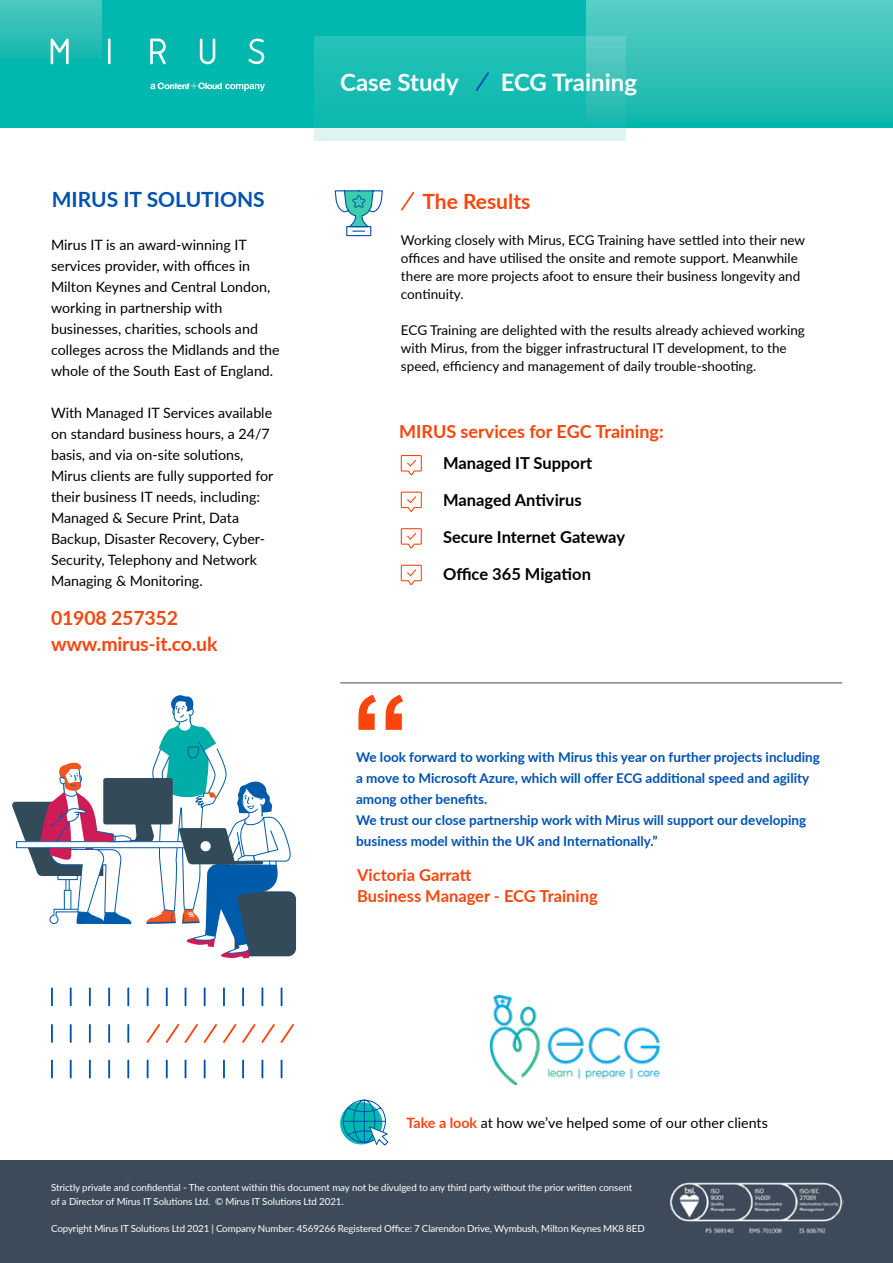
<style>
.page{position:relative;width:893px;height:1263px;background:#fff}
.page>*{position:absolute;margin:0;border:0;box-sizing:border-box;transform-origin:0 0}
.t1{font:700 118.5px "Arial";color:#fa450d}
.t2{font:700 24px "Lato";color:#fff}
.t3{font:700 21px "Lato";color:#0052b0}
.t4{font:700 21px "Lato";color:#fa450d}
.t5{font:700 19.5px/26.5px "Lato";letter-spacing:-.01em;color:#fa450d}
.t6{font:700 18px "Lato";color:#fa450d}
.t7{font:700 16.5px "Lato";color:#000}
.t8{font:700 16.5px/21px "Lato";color:#fa450d}
.t9{font:14.25px/21px "Lato";color:#000}
.t10{font:13.5px/18px "Lato";color:#000}
.t11{font:700 13.5px/21px "Lato";color:#0052b0}
.t12{font:9.75px/13.5px "Lato";letter-spacing:-.01em;color:#fff}
.s1{font-weight:700;color:#fa450d}
</style>
<div class="page">
<div style="left:0;top:0;width:893px;height:128px;background:#00b8ad"></div>
<div style="left:587px;top:0;width:306px;height:124px;background:linear-gradient(to bottom,#5bcec7,#12b7ac)"></div>
<div style="left:0;top:0;width:102px;height:61px;background:linear-gradient(to bottom,#4cc8c0,#13b7ad)"></div>
<svg style="left:315px;top:37px;width:311px;height:103px"></svg>
<div style="left:0;top:1161px;width:893px;height:102px;background:#3d4a59"></div>
<svg style="left:400px;top:455px;width:22px;height:21px"></svg>
<svg style="left:400px;top:491px;width:22px;height:21px"></svg>
<svg style="left:400px;top:528px;width:22px;height:21px"></svg>
<svg style="left:400px;top:564px;width:22px;height:21px"></svg>
<img style="left:669px;top:1182px;width:174px;height:52px">
<svg style="left:476px;top:72px;width:13px;height:19px"></svg>
<svg style="left:401px;top:192px;width:13px;height:19px"></svg>
<svg style="left:334px;top:190px;width:49px;height:47px"></svg>
<svg style="left:147px;top:1024px;width:13px;height:19px"></svg>
<svg style="left:166px;top:1024px;width:32px;height:19px"></svg>
<svg style="left:204px;top:1024px;width:13px;height:19px"></svg>
<svg style="left:223px;top:1024px;width:13px;height:19px"></svg>
<svg style="left:242px;top:1024px;width:52px;height:19px"></svg>
<svg style="left:51px;top:987px;width:2px;height:19px"></svg>
<svg style="left:70px;top:987px;width:2px;height:19px"></svg>
<svg style="left:89px;top:987px;width:2px;height:19px"></svg>
<svg style="left:108px;top:987px;width:2px;height:19px"></svg>
<svg style="left:127px;top:987px;width:2px;height:19px"></svg>
<svg style="left:147px;top:987px;width:2px;height:19px"></svg>
<svg style="left:166px;top:987px;width:2px;height:19px"></svg>
<svg style="left:185px;top:987px;width:1px;height:19px"></svg>
<svg style="left:204px;top:987px;width:2px;height:19px"></svg>
<svg style="left:223px;top:987px;width:2px;height:19px"></svg>
<svg style="left:242px;top:987px;width:2px;height:19px"></svg>
<svg style="left:261px;top:987px;width:2px;height:19px"></svg>
<svg style="left:281px;top:987px;width:1px;height:19px"></svg>
<svg style="left:51px;top:1024px;width:2px;height:19px"></svg>
<svg style="left:70px;top:1024px;width:2px;height:19px"></svg>
<svg style="left:89px;top:1024px;width:2px;height:19px"></svg>
<svg style="left:108px;top:1024px;width:2px;height:19px"></svg>
<svg style="left:127px;top:1024px;width:2px;height:19px"></svg>
<svg style="left:51px;top:1059px;width:2px;height:19px"></svg>
<svg style="left:70px;top:1059px;width:2px;height:19px"></svg>
<svg style="left:89px;top:1059px;width:2px;height:19px"></svg>
<svg style="left:108px;top:1059px;width:2px;height:19px"></svg>
<svg style="left:127px;top:1059px;width:2px;height:19px"></svg>
<svg style="left:147px;top:1059px;width:2px;height:19px"></svg>
<svg style="left:166px;top:1059px;width:2px;height:19px"></svg>
<svg style="left:185px;top:1059px;width:1px;height:19px"></svg>
<svg style="left:204px;top:1059px;width:2px;height:19px"></svg>
<svg style="left:223px;top:1059px;width:2px;height:19px"></svg>
<svg style="left:242px;top:1059px;width:2px;height:19px"></svg>
<svg style="left:261px;top:1059px;width:2px;height:19px"></svg>
<svg style="left:281px;top:1059px;width:1px;height:19px"></svg>
<hr style="left:340px;top:682px;width:502px;height:1px;background:#3d4a59">
<svg style="left:150px;top:82px;width:115px;height:9px"></svg>
<svg style="left:51px;top:38px;width:18px;height:26px"></svg>
<svg style="left:150px;top:39px;width:16px;height:25px"></svg>
<svg style="left:200px;top:38px;width:15px;height:27px"></svg>
<svg style="left:108px;top:39px;width:3px;height:25px"></svg>
<svg style="left:248px;top:39px;width:16px;height:25px"></svg>
<img style="left:489px;top:995px;width:172px;height:89px">
<svg style="left:340px;top:1102px;width:42px;height:42px"></svg>
<svg style="left:342px;top:1099px;width:47px;height:47px"></svg>
<div style="left:235px;top:891px;width:61px;height:65px;background:#334a59;border-radius:8px"></div>
<svg style="left:12px;top:695px;width:281px;height:263px"></svg>
<h3 class="t3" style="left:52px;top:184px;width:214px">MIRUS IT SOLUTIONS</h3>
<p class="t9" style="left:51px;top:234px;width:230px">Mirus IT is an award-winning IT services provider, with offices in Milton Keynes and Central London, working in partnership with businesses, charities, schools and colleges across the Midlands and the whole of the South East of England.</p>
<p class="t9" style="left:51px;top:402px;width:224px">With Managed IT Services available on standard business hours, a 24/7 basis, and via on-site solutions, Mirus clients are fully supported for their business IT needs, including:<br>Managed &amp; Secure Print, Data Backup, Disaster Recovery, Cyber-Security, Telephony and Network Managing &amp; Monitoring.</p>
<h3 class="t5" style="left:51px;top:604px;width:168px">01908 257352 www.mirus-it.co.uk</h3>
<h2 class="t2" style="left:340px;top:65px;width:120px">Case Study</h2>
<h2 class="t2" style="left:501px;top:65px;width:138px">ECG Training</h2>
<h3 class="t4" style="left:422px;top:186px;width:109px">The Results</h3>
<p class="t10" style="left:401px;top:231px;width:406px">Working closely with Mirus, ECG Training have settled into their new offices and have utilised the onsite and remote support. Meanwhile there are more projects afoot to ensure their business longevity and continuity.</p>
<p class="t10" style="left:401px;top:321px;width:405px">ECG Training are delighted with the results already achieved working with Mirus, from the bigger infrastructural IT development, to the speed, efficiency and management of daily trouble-shooting.</p>
<p class="t6" style="left:399px;top:418px;width:266px">MIRUS services for EGC Training:</p>
<p class="t7" style="left:443px;top:451px;width:151px">Managed IT Support</p>
<p class="t7" style="left:443px;top:488px;width:140px">Managed Antivirus</p>
<p class="t7" style="left:443px;top:525px;width:183px">Secure Internet Gateway</p>
<p class="t7" style="left:443px;top:561px;width:149px">Office 365 Migation</p>
<h1 class="t1" style="left:351px;top:655px;width:61px">“</h1>
<p class="t11" style="left:356px;top:746px;width:465px">We look forward to working with Mirus this year on further projects including a move to Microsoft Azure, which will offer ECG additional speed and agility among other benefits.<br>We trust our close partnership work with Mirus will support our developing business model within the UK and Internationally.”</p>
<p class="t8" style="left:357px;top:863px;width:242px">Victoria Garratt<br>Business Manager - ECG Training</p>
<p class="t9" style="left:406px;top:1112px;width:363px"><span class="s1">Take a look</span> at how we’ve helped some of our other clients</p>
<p class="t12" style="left:51px;top:1180px;width:583px">Strictly private and confidential - The content within this document may not be divulged to any third party without the prior written consent of a Director of Mirus IT Solutions Ltd. © Mirus IT Solutions Ltd 2021.</p>
<p class="t12" style="left:51px;top:1221px;width:595px">Copyright Mirus IT Solutions Ltd 2021 | Company Number: 4569266 Registered Office: 7 Clarendon Drive, Wymbush, Milton Keynes MK8 8ED</p>
</div>
